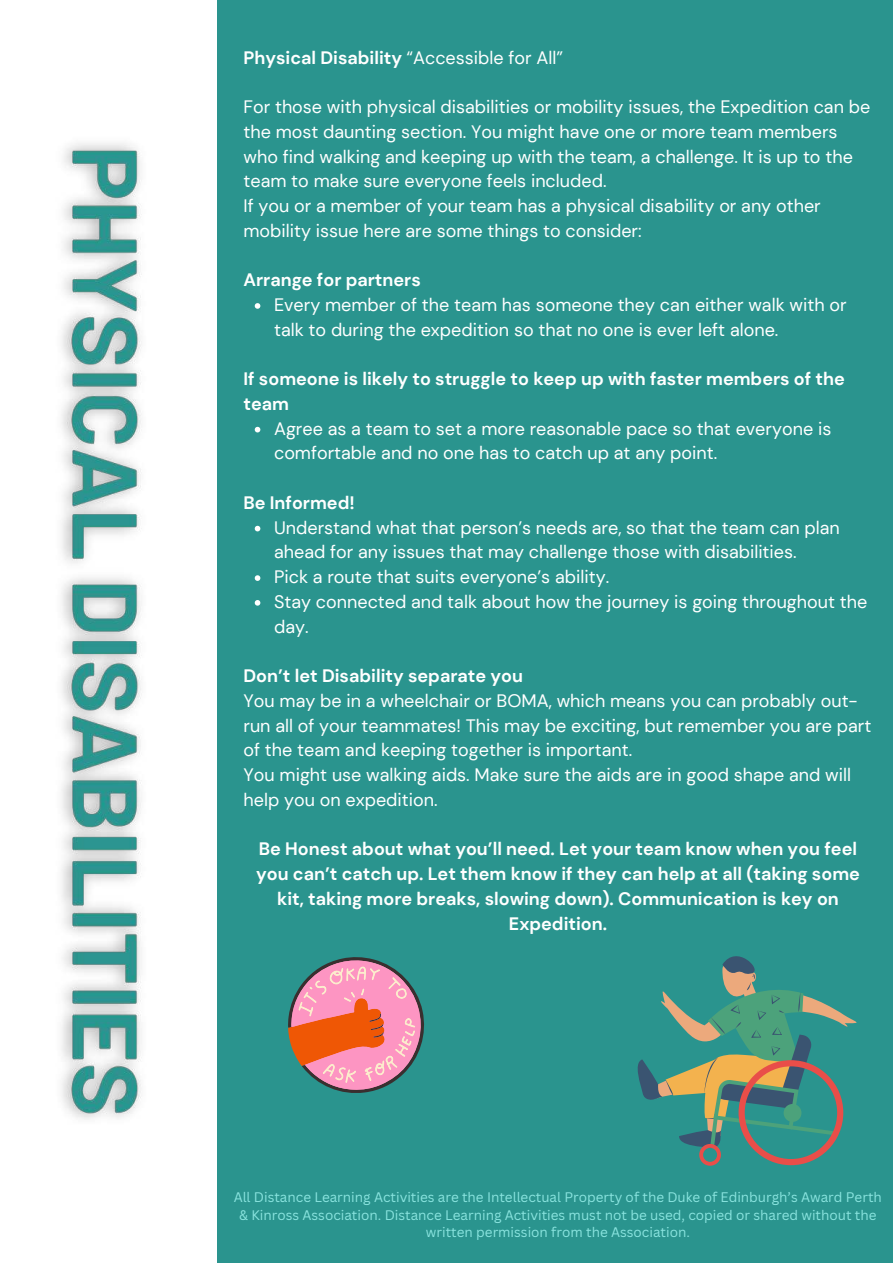
<style>
.page{position:relative;width:893px;height:1264px;background:#fff}
.page>*{position:absolute;margin:0;border:0;box-sizing:border-box;transform-origin:0 0}
.t1{font:18px/24.8px "DM Sans";color:#fff}
.t2{font:700 18px/24.8px "DM Sans";color:#fff}
.t3{font:13.5px/18px "Canva Sans";color:#8ae4df;text-align:center}
.s1{font-weight:400}
</style>
<div class="page">
<div style="left:0;top:0;width:892px;height:1262px;background:#2a948e"></div>
<div style="left:0;top:0;width:216px;height:1262px;background:#fff"></div>
<svg style="left:255px;top:303px;width:5px;height:6px"></svg>
<svg style="left:255px;top:427px;width:5px;height:5px"></svg>
<svg style="left:255px;top:526px;width:5px;height:5px"></svg>
<svg style="left:255px;top:575px;width:5px;height:6px"></svg>
<svg style="left:255px;top:600px;width:5px;height:5px"></svg>
<svg style="left:637px;top:956px;width:220px;height:209px"></svg>
<svg style="left:288px;top:957px;width:136px;height:136px"></svg>
<img style="left:61px;top:143px;width:81px;height:977px">
<p class="t2" style="left:243px;top:45px;width:321px">Physical Disability <span class="s1">“Accessible for All”</span></p>
<p class="t1" style="left:243px;top:95px;width:628px">For those with physical disabilities or mobility issues, the Expedition can be the most daunting section. You might have one or more team members who find walking and keeping up with the team, a challenge. It is up to the team to make sure everyone feels included.<br>If you or a member of your team has a physical disability or any other mobility issue here are some things to consider:</p>
<p class="t2" style="left:243px;top:268px;width:179px">Arrange for partners</p>
<p class="t1" style="left:274px;top:292px;width:574px">Every member of the team has someone they can either walk with or talk to during the expedition so that no one is ever left alone.</p>
<p class="t2" style="left:243px;top:367px;width:603px">If someone is likely to struggle to keep up with faster members of the team</p>
<p class="t1" style="left:274px;top:416px;width:558px">Agree as a team to set a more reasonable pace so that everyone is comfortable and no one has to catch up at any point.</p>
<p class="t2" style="left:243px;top:490px;width:113px">Be Informed!</p>
<p class="t1" style="left:274px;top:515px;width:594px">Understand what that person’s needs are, so that the team can plan ahead for any issues that may challenge those with disabilities.<br>Pick a route that suits everyone’s ability.<br>Stay connected and talk about how the journey is going throughout the day.</p>
<p class="t2" style="left:243px;top:663px;width:281px">Don’t let Disability separate you</p>
<p class="t1" style="left:243px;top:688px;width:629px">You may be in a wheelchair or BOMA, which means you can probably out&shy;run all of your teammates! This may be exciting, but remember you are part of the team and keeping together is important.<br>You might use walking aids. Make sure the aids are in good shape and will help you on expedition.</p>
<p class="t2" style="left:256px;top:836px;width:605px;text-align:center">Be Honest about what you’ll need. Let your team know when you feel you can’t catch up. Let them know if they can help at all (taking some kit, taking more breaks, slowing down). Communication is key on Expedition.</p>
<p class="t3" style="left:234px;top:1187px;width:649px">All Distance Learning Activities are the Intellectual Property of the Duke of Edinburgh’s Award Perth &amp; Kinross Association. Distance Learning Activities must not be used, copied or shared without the written permission from the Association.</p>
</div>
